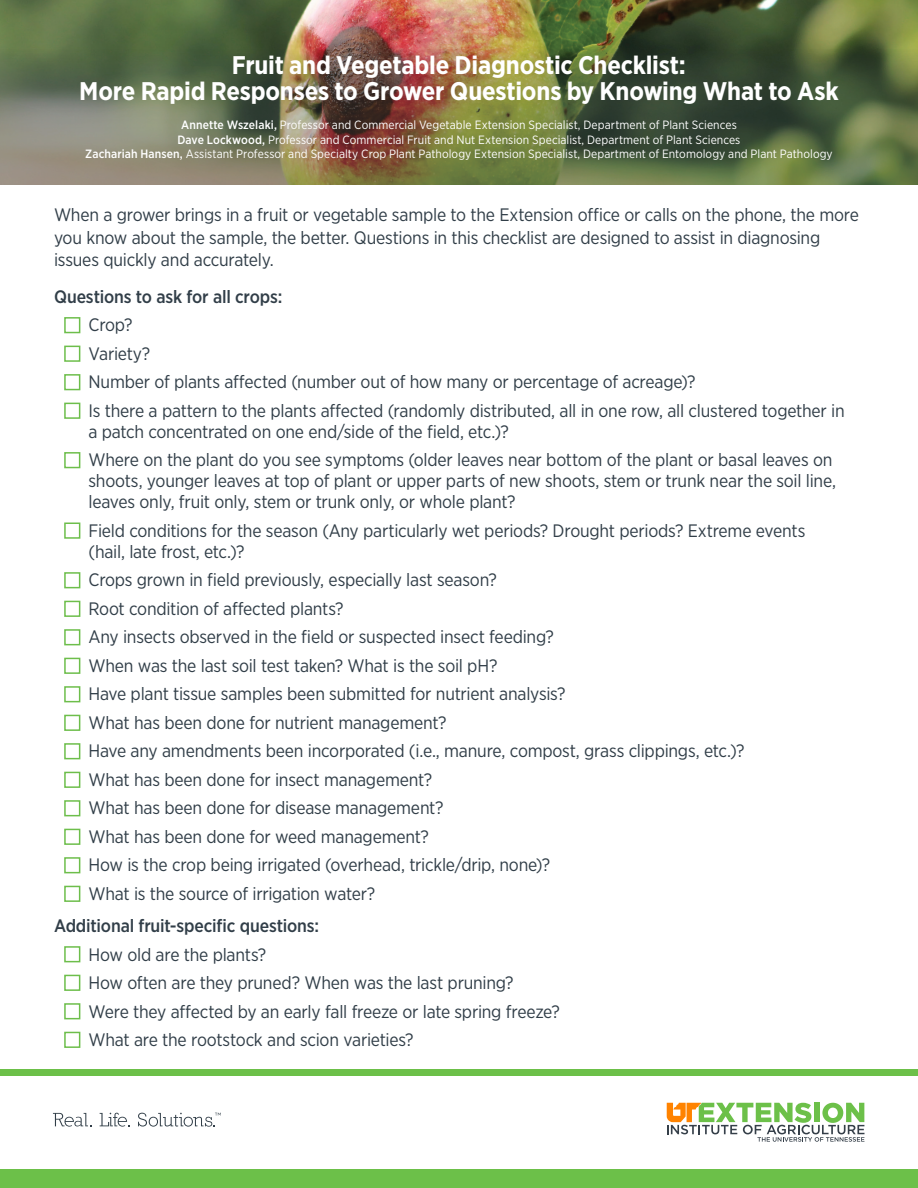
<style>
.page{position:relative;width:918px;height:1188px;background:#fff}
.page>*{position:absolute;margin:0;border:0;box-sizing:border-box;transform-origin:0 0}
.t1{font:700 25.5px "Gotham Narrow";letter-spacing:-.01em;color:#fff}
.t2{font:18px/21px "Gotham Narrow";letter-spacing:-.015em;color:#313e48}
.t3{font:500 18px "Gotham Narrow";letter-spacing:-.01em;color:#313e48}
.t4{font:12px "Gotham Narrow";letter-spacing:.005em;color:#fff}
.s1{font-weight:500}
</style>
<div class="page">
<img style="left:0;top:0;width:918px;height:43px">
<div style="left:0;top:1170px;width:918px;height:18px;background:#6cc049"></div>
<div style="left:0;top:1069px;width:918px;height:6px;background:#6cc049"></div>
<svg style="left:53px;top:1113px;width:38px;height:14px"></svg>
<svg style="left:100px;top:1113px;width:30px;height:14px"></svg>
<svg style="left:667px;top:1103px;width:197px;height:39px"></svg>
<svg style="left:138px;top:1113px;width:83px;height:14px"></svg>
<div style="left:64px;top:317px;width:16px;height:16px;border:2px solid #6dbe4b"></div>
<div style="left:64px;top:346px;width:16px;height:16px;border:2px solid #6dbe4b"></div>
<div style="left:64px;top:374px;width:16px;height:16px;border:2px solid #6dbe4b"></div>
<div style="left:64px;top:403px;width:16px;height:16px;border:2px solid #6dbe4b"></div>
<div style="left:64px;top:452px;width:16px;height:16px;border:2px solid #6dbe4b"></div>
<div style="left:64px;top:523px;width:16px;height:16px;border:2px solid #6dbe4b"></div>
<div style="left:64px;top:572px;width:16px;height:16px;border:2px solid #6dbe4b"></div>
<div style="left:64px;top:601px;width:16px;height:16px;border:2px solid #6dbe4b"></div>
<div style="left:64px;top:629px;width:16px;height:16px;border:2px solid #6dbe4b"></div>
<div style="left:64px;top:658px;width:16px;height:16px;border:2px solid #6dbe4b"></div>
<div style="left:64px;top:686px;width:16px;height:16px;border:2px solid #6dbe4b"></div>
<div style="left:64px;top:715px;width:16px;height:16px;border:2px solid #6dbe4b"></div>
<div style="left:64px;top:829px;width:16px;height:16px;border:2px solid #6dbe4b"></div>
<div style="left:64px;top:857px;width:16px;height:16px;border:2px solid #6dbe4b"></div>
<div style="left:64px;top:886px;width:16px;height:16px;border:2px solid #6dbe4b"></div>
<div style="left:64px;top:946px;width:16px;height:16px;border:2px solid #6dbe4b"></div>
<div style="left:64px;top:975px;width:16px;height:16px;border:2px solid #6dbe4b"></div>
<div style="left:64px;top:1003px;width:16px;height:16px;border:2px solid #6dbe4b"></div>
<div style="left:64px;top:1032px;width:16px;height:16px;border:2px solid #6dbe4b"></div>
<div style="left:64px;top:743px;width:16px;height:16px;border:2px solid #6dbe4b"></div>
<div style="left:64px;top:772px;width:16px;height:16px;border:2px solid #6dbe4b"></div>
<div style="left:64px;top:800px;width:16px;height:16px;border:2px solid #6dbe4b"></div>
<img style="left:0;top:43px;width:918px;height:142px">
<p class="t1" style="left:232px;top:49px;width:456px">Fruit and Vegetable Diagnostic Checklist:</p>
<p class="t1" style="left:79px;top:75px;width:761px">More Rapid Responses to Grower Questions by Knowing What to Ask</p>
<p class="t4" style="left:181px;top:118px;width:557px"><span class="s1">Annette Wszelaki,</span> Professor and Commercial Vegetable Extension Specialist, Department of Plant Sciences</p>
<p class="t4" style="left:178px;top:132px;width:564px"><span class="s1">Dave Lockwood,</span> Professor and Commercial Fruit and Nut Extension Specialist, Department of Plant Sciences</p>
<p class="t4" style="left:85px;top:146px;width:749px"><span class="s1">Zachariah Hansen,</span> Assistant Professor and Specialty Crop Plant Pathology Extension Specialist, Department of Entomology and Plant Pathology</p>
<p class="t2" style="left:54px;top:203px;width:807px;line-height:22.5px">When a grower brings in a fruit or vegetable sample to the Extension office or calls on the phone, the more you know about the sample, the better. Questions in this checklist are designed to assist in diagnosing issues quickly and accurately.</p>
<p class="t3" style="left:54px;top:285px;width:230px">Questions to ask for all crops:</p>
<p class="t2" style="left:88px;top:314px;width:46px">Crop?</p>
<p class="t2" style="left:88px;top:343px;width:63px">Variety?</p>
<p class="t2" style="left:88px;top:371px;width:609px">Number of plants affected (number out of how many or percentage of acreage)?</p>
<p class="t2" style="left:88px;top:400px;width:758px">Is there a pattern to the plants affected (randomly distributed, all in one row, all clustered together in a patch concentrated on one end/side of the field, etc.)?</p>
<p class="t2" style="left:88px;top:449px;width:749px">Where on the plant do you see symptoms (older leaves near bottom of the plant or basal leaves on shoots, younger leaves at top of plant or upper parts of new shoots, stem or trunk near the soil line, leaves only, fruit only, stem or trunk only, or whole plant?</p>
<p class="t2" style="left:88px;top:520px;width:718px">Field conditions for the season (Any particularly wet periods? Drought periods? Extreme events (hail, late frost, etc.)?</p>
<p class="t2" style="left:88px;top:569px;width:410px">Crops grown in field previously, especially last season?</p>
<p class="t2" style="left:88px;top:598px;width:257px">Root condition of affected plants?</p>
<p class="t2" style="left:88px;top:626px;width:467px">Any insects observed in the field or suspected insect feeding?</p>
<p class="t2" style="left:88px;top:655px;width:411px">When was the last soil test taken? What is the soil pH?</p>
<p class="t2" style="left:88px;top:683px;width:478px">Have plant tissue samples been submitted for nutrient analysis?</p>
<p class="t2" style="left:88px;top:712px;width:360px">What has been done for nutrient management?</p>
<p class="t2" style="left:88px;top:740px;width:658px">Have any amendments been incorporated (i.e., manure, compost, grass clippings, etc.)?</p>
<p class="t2" style="left:88px;top:769px;width:345px">What has been done for insect management?</p>
<p class="t2" style="left:88px;top:797px;width:356px">What has been done for disease management?</p>
<p class="t2" style="left:88px;top:826px;width:342px">What has been done for weed management?</p>
<p class="t2" style="left:88px;top:854px;width:463px">How is the crop being irrigated (overhead, trickle/drip, none)?</p>
<p class="t2" style="left:88px;top:883px;width:288px">What is the source of irrigation water?</p>
<p class="t3" style="left:54px;top:914px;width:267px">Additional fruit-specific questions:</p>
<p class="t2" style="left:88px;top:943px;width:179px">How old are the plants?</p>
<p class="t2" style="left:88px;top:972px;width:427px">How often are they pruned? When was the last pruning?</p>
<p class="t2" style="left:88px;top:1000px;width:473px">Were they affected by an early fall freeze or late spring freeze?</p>
<p class="t2" style="left:88px;top:1029px;width:327px">What are the rootstock and scion varieties?</p>
</div>
